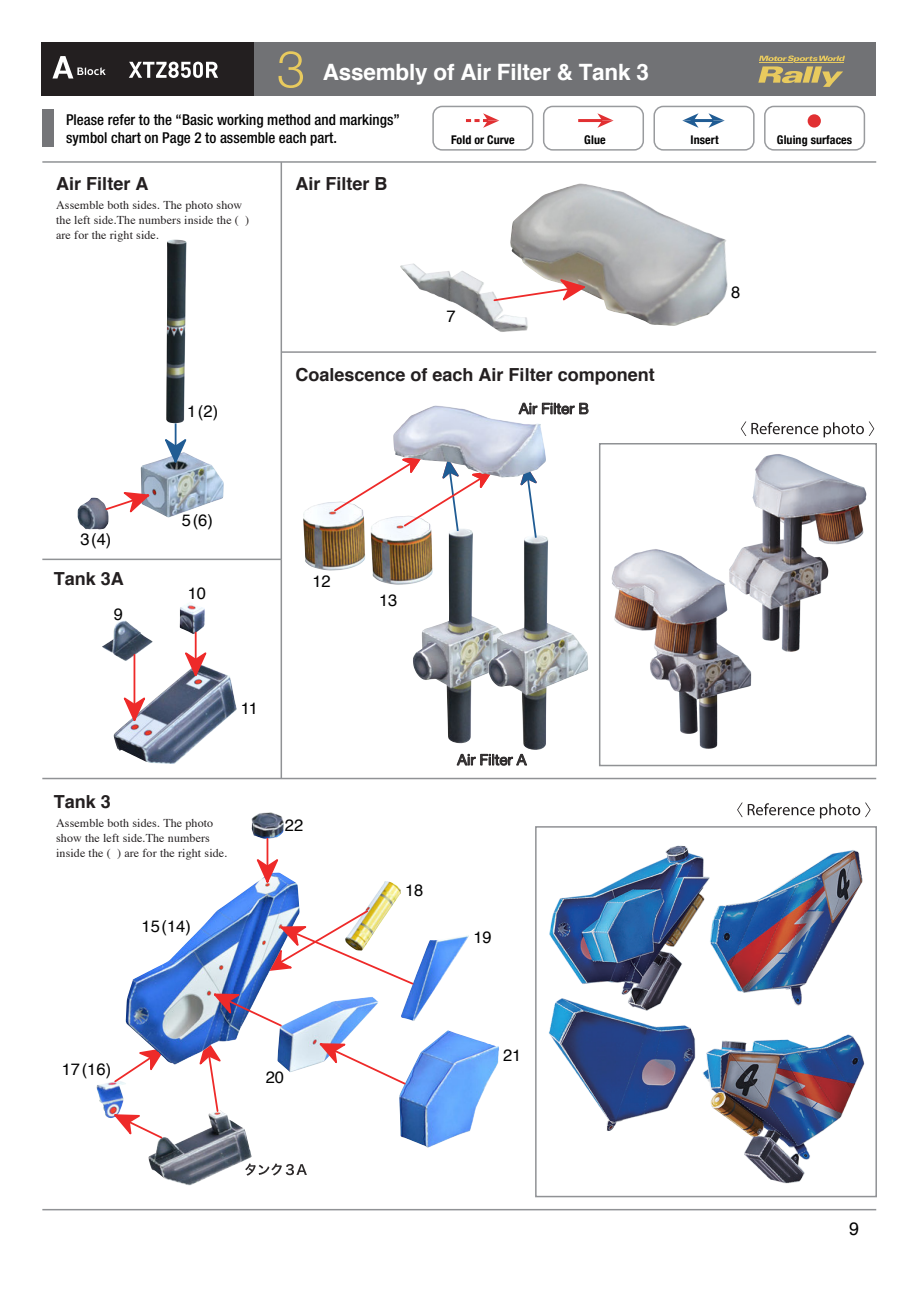
<style>
.page{position:relative;width:919px;height:1289px;background:#fff}
.page>*{position:absolute;margin:0;border:0;box-sizing:border-box;transform-origin:0 0}
.t1{font:300 51px "Helvetica Neue";color:#e8ca5e}
.t2{font:700 22.5px "Helvetica";letter-spacing:-.01em;color:#fff}
.t3{font:700 18px "Helvetica";color:#231f20}
.t4{font:18px "Helvetica";color:#030303}
.t5{font:16.5px "Helvetica";color:#030303}
.t6{font:500 condensed 15px/18px "Helvetica Neue";color:#030303}
.t7{font:15px "Helvetica Neue";color:#2e2b2c}
.t8{font:12px/15px "Times";letter-spacing:.01em;color:#231f20}
.t9{font:700 condensed 12px "Helvetica Neue";letter-spacing:.005em;color:#030303}
</style>
<div class="page">
<hr style="left:42px;top:161px;width:834px;height:2px;background:#909295">
<hr style="left:42px;top:1208px;width:834px;height:2px;background:#909295">
<div style="left:41px;top:42px;width:835px;height:54px;background:#717275"></div>
<div style="left:42px;top:109px;width:11px;height:38px;background:#757679"></div>
<div style="left:764px;top:106px;width:101px;height:45px;border:2px solid #999b9e;border-radius:9px"></div>
<div style="left:653px;top:106px;width:101px;height:45px;border:2px solid #999b9e;border-radius:9px"></div>
<div style="left:543px;top:106px;width:101px;height:45px;border:2px solid #999b9e;border-radius:9px"></div>
<div style="left:432px;top:106px;width:101px;height:45px;border:2px solid #999b9e;border-radius:9px"></div>
<svg style="left:466px;top:113px;width:33px;height:15px"></svg>
<svg style="left:597px;top:113px;width:16px;height:15px"></svg>
<hr style="left:578px;top:119px;width:24px;height:3px;background:#e13032">
<svg style="left:708px;top:113px;width:16px;height:15px"></svg>
<svg style="left:682px;top:113px;width:16px;height:15px"></svg>
<hr style="left:690px;top:119px;width:23px;height:3px;background:#205c94">
<div style="left:807px;top:114px;width:13px;height:14px;background:#e13032;border-radius:50%"></div>
<div style="left:41px;top:42px;width:212px;height:54px;background:#231f20"></div>
<svg style="left:758px;top:56px;width:86px;height:31px"></svg>
<svg style="left:52px;top:56px;width:54px;height:22px"></svg>
<svg style="left:129px;top:62px;width:89px;height:16px"></svg>
<svg style="left:740px;top:421px;width:134px;height:8px"></svg>
<svg style="left:737px;top:802px;width:133px;height:16px"></svg>
<svg style="left:522px;top:402px;width:66px;height:12px"></svg>
<svg style="left:456px;top:753px;width:71px;height:12px"></svg>
<img style="left:141px;top:454px;width:83px;height:63px">
<img style="left:166px;top:240px;width:21px;height:183px">
<img style="left:77px;top:497px;width:32px;height:32px">
<img style="left:413px;top:533px;width:75px;height:210px">
<img style="left:488px;top:535px;width:100px;height:215px">
<img style="left:370px;top:533px;width:63px;height:52px">
<img style="left:303px;top:502px;width:62px;height:68px">
<img style="left:394px;top:405px;width:152px;height:72px">
<img style="left:102px;top:620px;width:51px;height:41px">
<img style="left:113px;top:663px;width:124px;height:101px">
<img style="left:180px;top:603px;width:25px;height:31px">
<img style="left:399px;top:1030px;width:100px;height:117px">
<img style="left:367px;top:881px;width:34px;height:27px">
<img style="left:415px;top:935px;width:54px;height:85px">
<img style="left:96px;top:1082px;width:30px;height:35px">
<img style="left:126px;top:873px;width:173px;height:191px">
<img style="left:148px;top:1113px;width:104px;height:72px">
<img style="left:400px;top:263px;width:128px;height:69px">
<img style="left:510px;top:183px;width:218px;height:143px">
<img style="left:251px;top:812px;width:33px;height:27px">
<hr style="left:281px;top:351px;width:595px;height:2px;background:#909295">
<hr style="left:42px;top:558px;width:239px;height:2px;background:#909295">
<hr style="left:280px;top:560px;width:2px;height:218px;background:#909295">
<hr style="left:280px;top:162px;width:2px;height:398px;background:#909295">
<hr style="left:42px;top:777px;width:834px;height:2px;background:#909295">
<div style="left:599px;top:443px;width:277px;height:323px;border:2px solid #909295"></div>
<div style="left:535px;top:826px;width:341px;height:371px;border:2px solid #909295"></div>
<svg style="left:163px;top:437px;width:25px;height:33px"></svg>
<svg style="left:122px;top:696px;width:25px;height:32px"></svg>
<svg style="left:183px;top:650px;width:25px;height:33px"></svg>
<hr style="left:175px;top:423px;width:1px;height:39px;background:#205c94">
<svg style="left:519px;top:440px;width:19px;height:99px"></svg>
<svg style="left:332px;top:434px;width:165px;height:99px"></svg>
<svg style="left:104px;top:490px;width:52px;height:24px"></svg>
<svg style="left:113px;top:1042px;width:57px;height:41px"></svg>
<svg style="left:107px;top:1112px;width:57px;height:27px"></svg>
<hr style="left:133px;top:654px;width:2px;height:66px;background:#ee2a29">
<svg style="left:255px;top:857px;width:25px;height:33px"></svg>
<hr style="left:266px;top:838px;width:2px;height:43px;background:#ee2a29">
<hr style="left:195px;top:632px;width:1px;height:43px;background:#ee2a29">
<svg style="left:198px;top:908px;width:217px;height:205px"></svg>
<svg style="left:492px;top:277px;width:100px;height:25px"></svg>
<svg style="left:245px;top:1163px;width:62px;height:12px"></svg>
<img style="left:611px;top:549px;width:141px;height:200px">
<img style="left:710px;top:429px;width:167px;height:244px">
<img style="left:549px;top:845px;width:314px;height:146px">
<img style="left:549px;top:991px;width:316px;height:193px">
<p class="t1" style="left:277px;top:38px;width:30px">3</p>
<p class="t2" style="left:323px;top:54px;width:327px">Assembly of Air Filter &amp; Tank 3</p>
<p class="t6" style="left:66px;top:110px;width:335px">Please refer to the “Basic working method and markings” symbol chart on Page 2 to assemble each part.</p>
<p class="t9" style="left:451px;top:133px;width:65px">Fold or Curve</p>
<p class="t9" style="left:584px;top:133px;width:23px">Glue</p>
<p class="t9" style="left:690px;top:133px;width:30px">Insert</p>
<p class="t9" style="left:776px;top:133px;width:77px">Gluing surfaces</p>
<p class="t3" style="left:56px;top:169px;width:94px">Air Filter A</p>
<p class="t3" style="left:295px;top:169px;width:94px">Air Filter B</p>
<p class="t8" style="left:56px;top:198px;width:195px">Assemble both sides. The photo show the left side.The numbers inside the ( ) are for the right side.</p>
<p class="t5" style="left:187px;top:399px;width:32px">1(2)</p>
<p class="t5" style="left:446px;top:303px;width:11px">7</p>
<p class="t3" style="left:295px;top:360px;width:361px">Coalescence of each Air Filter component</p>
<p class="t7" style="left:519px;top:399px;width:71px">Air Filter B</p>
<p class="t5" style="left:80px;top:527px;width:32px">3(4)</p>
<p class="t3" style="left:54px;top:563px;width:72px">Tank 3A</p>
<p class="t5" style="left:114px;top:601px;width:11px">9</p>
<p class="t5" style="left:182px;top:507px;width:32px">5(6)</p>
<p class="t5" style="left:188px;top:580px;width:20px">10</p>
<p class="t5" style="left:312px;top:568px;width:20px">12</p>
<p class="t5" style="left:241px;top:695px;width:19px">11</p>
<p class="t3" style="left:54px;top:786px;width:59px">Tank 3</p>
<p class="t8" style="left:56px;top:815px;width:173px">Assemble both sides. The photo show the left side.The numbers inside the ( ) are for the right side.</p>
<p class="t5" style="left:142px;top:913px;width:51px">15(14)</p>
<p class="t5" style="left:285px;top:812px;width:20px">22</p>
<p class="t5" style="left:379px;top:587px;width:20px">13</p>
<p class="t7" style="left:457px;top:750px;width:71px">Air Filter A</p>
<p class="t5" style="left:405px;top:877px;width:20px">18</p>
<p class="t5" style="left:473px;top:924px;width:20px">19</p>
<p class="t5" style="left:62px;top:1056px;width:51px">17(16)</p>
<p class="t5" style="left:266px;top:1064px;width:20px">20</p>
<p class="t5" style="left:503px;top:1042px;width:20px">21</p>
<p class="t5" style="left:731px;top:279px;width:11px">8</p>
<p class="t4" style="left:849px;top:1215px;width:12px">9</p>
</div>
